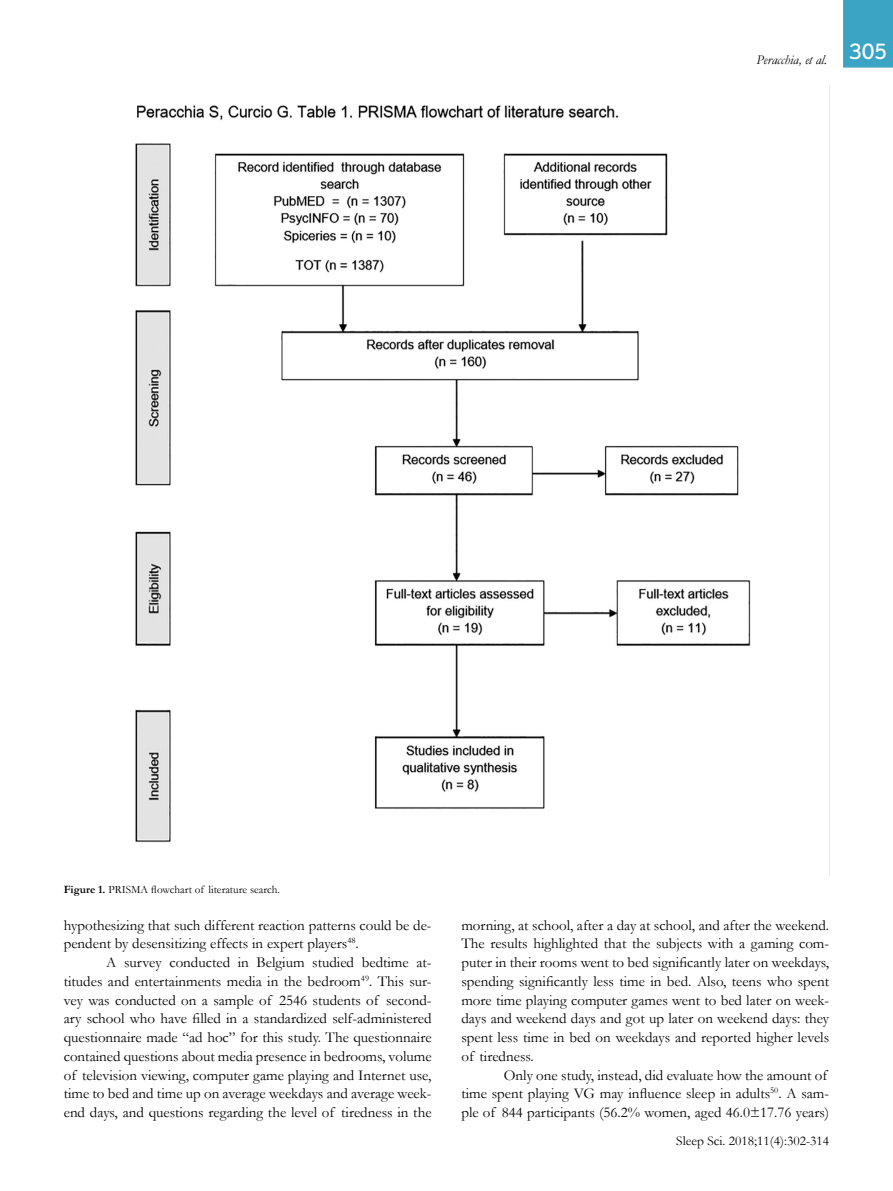
<style>
.page{position:relative;width:893px;height:1191px;background:#fff}
.page>*{position:absolute;margin:0;border:0;box-sizing:border-box;transform-origin:0 0}
.t1{font:15px/18.8px "Garamond";color:#000}
.t2{font:13.5px "Garamond";color:#000}
.t3{font:italic 13.5px "Garamond";color:#000}
.t4{font:11.25px "Garamond";color:#000}
.s1{font-weight:700}
</style>
<div class="page">
<div style="left:843px;top:0;width:50px;height:68px;background:#3ba4c4"></div>
<img style="left:135px;top:105px;width:616px;height:738px">
<p class="t3" style="left:757px;top:51px;width:132px">Peracchia, et al. <sup>305</sup></p>
<p class="t4" style="left:64px;top:882px;width:218px"><span class="s1">Figure 1.</span> PRISMA flowchart of literature search.</p>
<p class="t1" style="left:64px;top:915px;width:369px">hypothesizing that such different reaction patterns could be de&shy;pendent by desensitizing effects in expert players<sup>48</sup>.</p>
<p class="t1" style="left:64px;top:952px;width:369px;text-align:justify;text-indent:43px">A survey conducted in Belgium studied bedtime at&shy;titudes and entertainments media in the bedroom<sup>49</sup>. This sur&shy;vey was conducted on a sample of 2546 students of second&shy;ary school who have filled in a standardized self-administered questionnaire made “ad hoc” for this study. The questionnaire contained questions about media presence in bedrooms, volume of television viewing, computer game playing and Internet use, time to bed and time up on average weekdays and average week&shy;end days, and questions regarding the level of tiredness in the</p>
<p class="t1" style="left:461px;top:915px;width:369px;text-align:justify">morning, at school, after a day at school, and after the weekend.<br>The results highlighted that the subjects with a gaming com&shy;puter in their rooms went to bed significantly later on weekdays, spending significantly less time in bed. Also, teens who spent more time playing computer games went to bed later on week&shy;days and weekend days and got up later on weekend days: they spent less time in bed on weekdays and reported higher levels of tiredness.</p>
<p class="t1" style="left:461px;top:1065px;width:369px;text-indent:43px">Only one study, instead, did evaluate how the amount of time spent playing VG may influence sleep in adults<sup>50</sup>. A sam&shy;ple of 844 participants (56.2% women, aged 46.0±17.76 years)</p>
<p class="t2" style="left:676px;top:1131px;width:155px">Sleep Sci. 2018;11(4):302-314</p>
</div>
